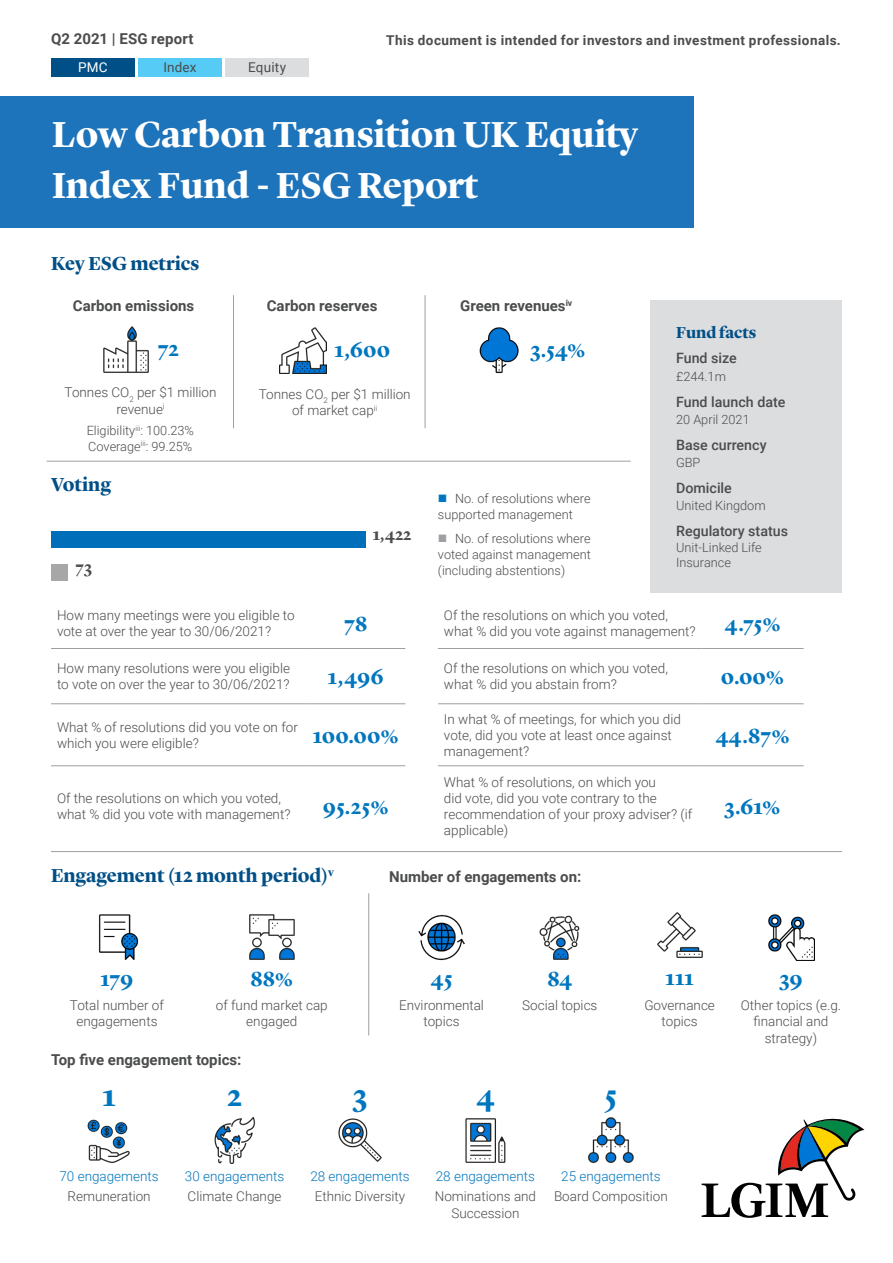
<style>
.page{position:relative;width:893px;height:1263px;background:#fff}
.page>*{position:absolute;margin:0;border:0;box-sizing:border-box;transform-origin:0 0}
.t1{font:700 37.5px/51px "Lyon Display";letter-spacing:-.005em;color:#fff}
.t2{font:700 30px "Lyon Display";color:#0076bf}
.t3{font:700 21px "Lyon Display";color:#0076bf}
.t4{font:700 19.5px "Lyon Display";color:#004f87}
.t5{font:700 16.5px "Lyon Display";color:#004f87}
.t6{font:700 16.5px "Lyon Display";color:#4d4d4d}
.t7{font:700 15px "Roboto";color:#4b4c4d}
.t8{font:500 14.25px "Roboto";color:#4b4c4d}
.t9{font:300 13.5px/15.8px "Roboto";color:#4b4c4d;text-align:center}
.t10{font:300 13.5px "Roboto";color:#0076bf}
.t11{font:700 13.5px "Roboto";letter-spacing:.035em;color:#4b4c4d}
.t12{font:13.5px "Roboto";letter-spacing:.01em;color:#4b4c4d}
.t13{font:13.5px "Roboto";color:#fff}
.t14{font:300 12.75px/15.8px "Roboto";color:#4b4c4d}
.s1{color:#0076bf}
.s2{color:#9d9fa2}
</style>
<div class="page">
<div style="left:51px;top:58px;width:84px;height:19px;background:#004f87"></div>
<div style="left:138px;top:58px;width:84px;height:19px;background:#56cbf5"></div>
<div style="left:225px;top:58px;width:84px;height:19px;background:#dcdddf"></div>
<svg style="left:702px;top:1118px;width:162px;height:100px"></svg>
<div style="left:651px;top:300px;width:191px;height:292px;background:#dcdddf"></div>
<hr style="left:233px;top:295px;width:1px;height:133px;background:#9d9fa2">
<hr style="left:425px;top:295px;width:1px;height:133px;background:#9d9fa2">
<div style="left:0;top:96px;width:693px;height:132px;background:#1e74bb"></div>
<hr style="left:47px;top:461px;width:584px;height:1px;background:#9d9fa2">
<hr style="left:368px;top:893px;width:1px;height:142px;background:#9d9fa2">
<hr style="left:51px;top:851px;width:791px;height:1px;background:#9d9fa2">
<img style="left:279px;top:327px;width:47px;height:46px">
<img style="left:479px;top:327px;width:40px;height:46px">
<img style="left:98px;top:914px;width:41px;height:46px">
<img style="left:249px;top:914px;width:46px;height:46px">
<img style="left:418px;top:914px;width:47px;height:46px">
<img style="left:539px;top:915px;width:41px;height:45px">
<img style="left:657px;top:912px;width:46px;height:46px">
<img style="left:768px;top:914px;width:46px;height:46px">
<img style="left:87px;top:1119px;width:43px;height:45px">
<img style="left:214px;top:1117px;width:42px;height:47px">
<img style="left:338px;top:1118px;width:44px;height:44px">
<img style="left:465px;top:1118px;width:41px;height:45px">
<img style="left:588px;top:1117px;width:46px;height:46px">
<hr style="left:51px;top:648px;width:255px;height:1px;background:#9d9fa2">
<hr style="left:306px;top:648px;width:99px;height:1px;background:#9d9fa2">
<hr style="left:438px;top:648px;width:264px;height:1px;background:#9d9fa2">
<hr style="left:702px;top:648px;width:102px;height:1px;background:#9d9fa2">
<hr style="left:51px;top:703px;width:255px;height:1px;background:#9d9fa2">
<hr style="left:306px;top:703px;width:99px;height:1px;background:#9d9fa2">
<hr style="left:438px;top:703px;width:264px;height:1px;background:#9d9fa2">
<hr style="left:702px;top:703px;width:102px;height:1px;background:#9d9fa2">
<hr style="left:51px;top:765px;width:255px;height:1px;background:#9d9fa2">
<hr style="left:306px;top:765px;width:99px;height:1px;background:#9d9fa2">
<hr style="left:438px;top:765px;width:264px;height:1px;background:#9d9fa2">
<hr style="left:702px;top:765px;width:102px;height:1px;background:#9d9fa2">
<div style="left:51px;top:531px;width:315px;height:16px;background:#006eb8"></div>
<div style="left:51px;top:564px;width:16px;height:16px;background:#a7a7a7"></div>
<img style="left:103px;top:326px;width:46px;height:47px">
<p class="t7" style="left:51px;top:29px;width:144px">Q2 2021 | ESG report</p>
<p class="t11" style="left:386px;top:31px;width:456px">This document is intended for investors and investment professionals.</p>
<p class="t13" style="left:78px;top:58px;width:31px">PMC</p>
<p class="t12" style="left:163px;top:58px;width:35px">Index</p>
<p class="t12" style="left:248px;top:58px;width:39px">Equity</p>
<h1 class="t1" style="left:52px;top:106px;width:587px">Low Carbon Transition UK Equity<br>Index Fund - ESG Report</h1>
<h3 class="t4" style="left:51px;top:249px;width:150px">Key ESG metrics</h3>
<p class="t7" style="left:73px;top:295px;width:123px">Carbon emissions</p>
<h3 class="t3" style="left:158px;top:333px;width:23px">72</h3>
<p class="t9" style="left:65px;top:384px;width:153px;line-height:16.2px">Tonnes CO<sub>2</sub> per $1 million revenue<sup>i</sup></p>
<p class="t14" style="left:87px;top:422px;width:109px">Eligibility<sup>iii</sup>: 100.23%<br>Coverage<sup>iii</sup>: 99.25%</p>
<h3 class="t4" style="left:51px;top:470px;width:62px">Voting</h3>
<p class="t6" style="left:75px;top:555px;width:18px">73</p>
<p class="t7" style="left:267px;top:295px;width:112px">Carbon reserves</p>
<h3 class="t3" style="left:335px;top:334px;width:57px">1,600</h3>
<p class="t9" style="left:259px;top:385px;width:153px;line-height:16.2px">Tonnes CO<sub>2</sub> per $1 million of market cap<sup>ii</sup></p>
<p class="t7" style="left:460px;top:295px;width:114px">Green revenues<sup>iv</sup></p>
<h3 class="t3" style="left:530px;top:334px;width:57px">3.54%</h3>
<p class="t6" style="left:373px;top:522px;width:40px">1,422</p>
<p class="t14" style="left:438px;top:490px;width:154px"><span class="s1">■</span> No. of resolutions where supported management</p>
<p class="t14" style="left:438px;top:530px;width:154px;text-align:justify"><span class="s2">■</span> No. of resolutions where voted against management (including abstentions)</p>
<p class="t5" style="left:676px;top:320px;width:82px">Fund facts</p>
<p class="t8" style="left:676px;top:348px;width:62px">Fund size</p>
<p class="t14" style="left:676px;top:368px;width:51px">£244.1m</p>
<p class="t8" style="left:676px;top:392px;width:111px">Fund launch date</p>
<p class="t14" style="left:676px;top:411px;width:75px">20 April 2021</p>
<p class="t8" style="left:676px;top:435px;width:92px">Base currency</p>
<p class="t14" style="left:676px;top:454px;width:26px">GBP</p>
<p class="t8" style="left:676px;top:478px;width:57px">Domicile</p>
<p class="t14" style="left:676px;top:497px;width:91px">United Kingdom</p>
<p class="t8" style="left:676px;top:521px;width:113px">Regulatory status</p>
<p class="t14" style="left:676px;top:539px;width:87px;line-height:15.3px">Unit-Linked Life<br>Insurance</p>
<p class="t9" style="left:57px;top:607px;width:239px;text-align:left">How many meetings were you eligible to vote at over the year to 30/06/2021?</p>
<h3 class="t3" style="left:344px;top:608px;width:25px">78</h3>
<p class="t9" style="left:444px;top:607px;width:253px;text-align:left">Of the resolutions on which you voted, what % did you vote against management?</p>
<h3 class="t3" style="left:724px;top:608px;width:58px">4.75%</h3>
<p class="t9" style="left:57px;top:660px;width:234px;text-align:left">How many resolutions were you eligible to vote on over the year to 30/06/2021?</p>
<h3 class="t3" style="left:328px;top:661px;width:57px">1,496</h3>
<p class="t9" style="left:444px;top:660px;width:226px;text-align:left">Of the resolutions on which you voted, what % did you abstain from?</p>
<h3 class="t3" style="left:721px;top:661px;width:65px">0.00%</h3>
<p class="t9" style="left:57px;top:719px;width:242px;text-align:left">What % of resolutions did you vote on for which you were eligible?</p>
<h3 class="t3" style="left:313px;top:720px;width:88px">100.00%</h3>
<p class="t9" style="left:444px;top:711px;width:238px;text-align:left">In what % of meetings, for which you did vote, did you vote at least once against management?</p>
<h3 class="t3" style="left:715px;top:720px;width:76px">44.87%</h3>
<p class="t9" style="left:57px;top:790px;width:235px;text-align:left">Of the resolutions on which you voted, what % did you vote with management?</p>
<h3 class="t3" style="left:323px;top:791px;width:68px">95.25%</h3>
<p class="t9" style="left:444px;top:774px;width:250px;text-align:left">What % of resolutions, on which you<br>did vote, did you vote contrary to the recommendation of your proxy adviser? (if applicable)</p>
<h3 class="t4" style="left:51px;top:861px;width:284px">Engagement (12 month period)<sup>v</sup></h3>
<p class="t7" style="left:389px;top:866px;width:194px">Number of engagements on:</p>
<h3 class="t3" style="left:725px;top:791px;width:58px">3.61%</h3>
<h3 class="t3" style="left:101px;top:963px;width:34px">179</h3>
<p class="t9" style="left:70px;top:997px;width:95px;line-height:16.2px">Total number of engagements</p>
<h3 class="t3" style="left:250px;top:963px;width:44px">88%</h3>
<p class="t9" style="left:216px;top:997px;width:113px;line-height:16.2px">of fund market cap engaged</p>
<h3 class="t3" style="left:430px;top:963px;width:24px">45</h3>
<p class="t9" style="left:399px;top:997px;width:86px;line-height:16.2px">Environmental topics</p>
<h3 class="t3" style="left:547px;top:963px;width:27px">84</h3>
<p class="t9" style="left:522px;top:997px;width:77px">Social topics</p>
<h3 class="t3" style="left:666px;top:962px;width:30px">111</h3>
<p class="t9" style="left:644px;top:996px;width:72px;line-height:16.2px">Governance topics</p>
<p class="t7" style="left:51px;top:1049px;width:192px">Top five engagement topics:</p>
<h2 class="t2" style="left:103px;top:1073px;width:15px">1</h2>
<h2 class="t2" style="left:227px;top:1073px;width:16px">2</h2>
<h2 class="t2" style="left:353px;top:1073px;width:16px">3</h2>
<h2 class="t2" style="left:476px;top:1073px;width:20px">4</h2>
<h2 class="t2" style="left:604px;top:1073px;width:14px">5</h2>
<p class="t10" style="left:59px;top:1167px;width:101px">70 engagements</p>
<p class="t9" style="left:68px;top:1188px;width:85px">Remuneration</p>
<p class="t10" style="left:185px;top:1167px;width:101px">30 engagements</p>
<p class="t9" style="left:188px;top:1188px;width:95px">Climate Change</p>
<p class="t10" style="left:310px;top:1167px;width:101px">28 engagements</p>
<p class="t9" style="left:315px;top:1188px;width:92px">Ethnic Diversity</p>
<p class="t10" style="left:436px;top:1167px;width:101px">28 engagements</p>
<p class="t9" style="left:435px;top:1188px;width:103px;line-height:16.2px">Nominations and<br>Succession</p>
<p class="t10" style="left:561px;top:1167px;width:101px">25 engagements</p>
<p class="t9" style="left:554px;top:1188px;width:115px">Board Composition</p>
<h3 class="t3" style="left:779px;top:963px;width:25px">39</h3>
<p class="t9" style="left:741px;top:997px;width:102px;line-height:16.2px">Other topics (e.g. financial and strategy)</p>
</div>
